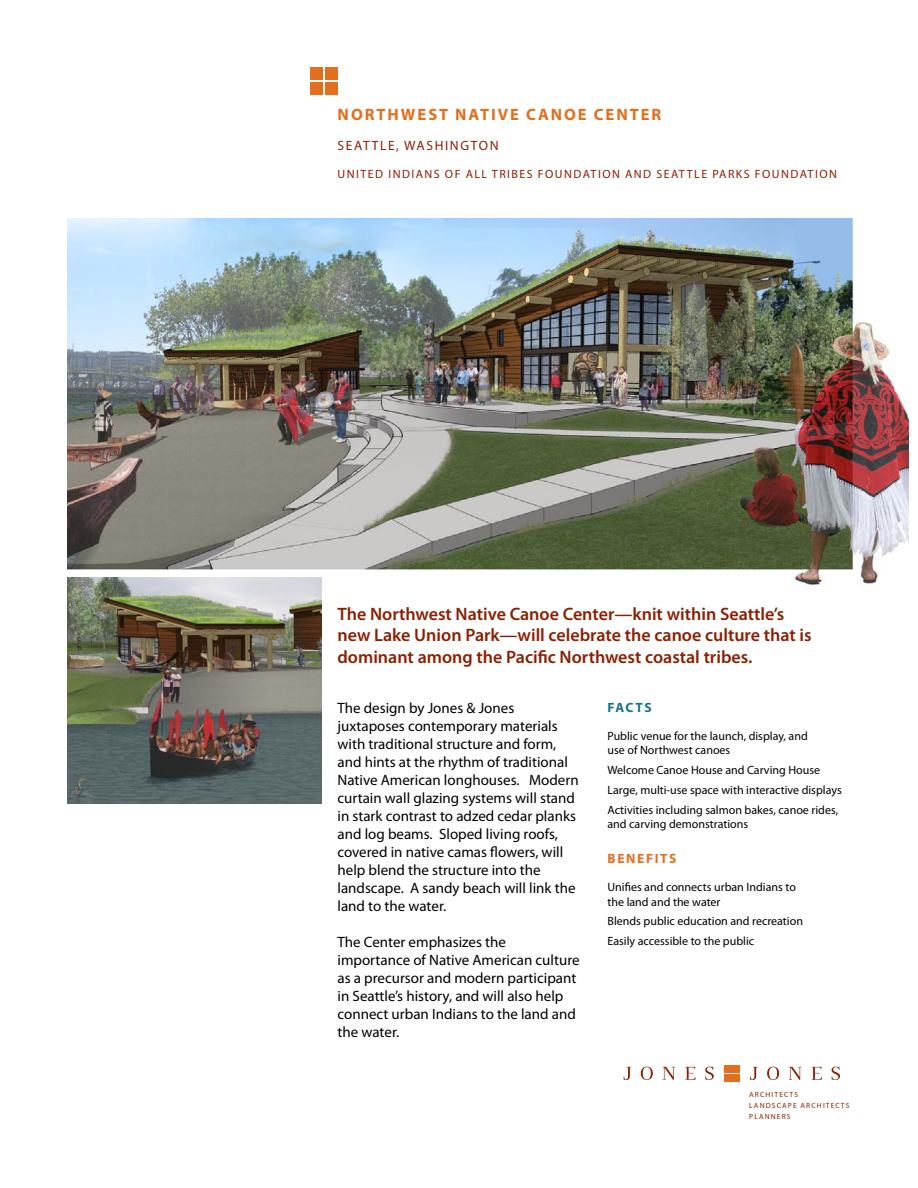
<style>
.page{position:relative;width:918px;height:1188px;background:#fff}
.page>*{position:absolute;margin:0;border:0;box-sizing:border-box;transform-origin:0 0}
.t1{font:600 18px/21.6px "Myriad Pro";color:#8a2003}
.t2{font:700 16.5px "Myriad Pro";letter-spacing:.12em;color:#e36f1e}
.t3{font:15px/18px "Myriad Pro";color:#000}
.t4{font:13.5px "Myriad Pro";letter-spacing:.12em;color:#8a2003}
.t5{font:700 13.5px "Myriad Pro";letter-spacing:.12em;color:#e36f1e}
.t6{font:700 13.5px "Myriad Pro";letter-spacing:.105em;color:#19738a}
.t7{font:12px/19.8px "Myriad Pro";color:#000}
.t8{font:12px "Myriad Pro";letter-spacing:.12em;color:#8a2003}
.t9{font:7.5px/10.6px "Myriad";letter-spacing:.15em;color:#8a2003}
</style>
<div class="page">
<img style="left:67px;top:219px;width:841px;height:369px">
<div style="left:310px;top:68px;width:13px;height:12px;background:#e36f1e"></div>
<div style="left:310px;top:82px;width:13px;height:12px;background:#e36f1e"></div>
<div style="left:325px;top:68px;width:13px;height:12px;background:#e36f1e"></div>
<div style="left:325px;top:82px;width:13px;height:12px;background:#e36f1e"></div>
<img style="left:68px;top:577px;width:253px;height:227px">
<svg style="left:641px;top:1067px;width:12px;height:13px"></svg>
<svg style="left:663px;top:1067px;width:12px;height:13px"></svg>
<svg style="left:624px;top:1067px;width:7px;height:13px"></svg>
<svg style="left:705px;top:1067px;width:9px;height:13px"></svg>
<svg style="left:685px;top:1067px;width:10px;height:13px"></svg>
<svg style="left:767px;top:1067px;width:12px;height:13px"></svg>
<svg style="left:789px;top:1067px;width:12px;height:13px"></svg>
<svg style="left:750px;top:1067px;width:8px;height:13px"></svg>
<svg style="left:832px;top:1067px;width:8px;height:13px"></svg>
<svg style="left:812px;top:1067px;width:10px;height:13px"></svg>
<div style="left:724px;top:1066px;width:7px;height:7px;background:#e36f1e"></div>
<div style="left:724px;top:1074px;width:7px;height:8px;background:#e36f1e"></div>
<div style="left:733px;top:1066px;width:7px;height:7px;background:#e36f1e"></div>
<div style="left:733px;top:1074px;width:7px;height:8px;background:#e36f1e"></div>
<p class="t2" style="left:338px;top:106px;width:325px">NORTHWEST NATIVE CANOE CENTER</p>
<p class="t4" style="left:338px;top:138px;width:162px">SEATTLE, WASHINGTON</p>
<p class="t8" style="left:338px;top:167px;width:297px">UNITED INDIANS OF ALL TRIBES FOUNDATION and</p>
<p class="t8" style="left:656px;top:167px;width:9px">seattle</p>
<p class="t8" style="left:712px;top:167px;width:8px">par</p>
<p class="t8" style="left:736px;top:167px;width:29px">ks foundation</p>
<p class="t1" style="left:338px;top:602px;width:476px">The Northwest Native Canoe Center—knit within Seattle’s new Lake Union Park—will celebrate the canoe culture that is dominant among the Pacific Northwest coastal tribes.</p>
<p class="t3" style="left:338px;top:700px;width:243px">The design by Jones &amp; Jones juxtaposes contemporary materials with traditional structure and form, and hints at the rhythm of traditional Native American longhouses. Modern curtain wall glazing systems will stand in stark contrast to adzed cedar planks and log beams. Sloped living roofs, covered in native camas flowers, will help blend the structure into the landscape. A sandy beach will link the land to the water.</p>
<p class="t3" style="left:338px;top:934px;width:244px">The Center emphasizes the importance of Native American culture as a precursor and modern participant in Seattle’s history, and will also help connect urban Indians to the land and the water.</p>
<p class="t6" style="left:608px;top:700px;width:45px">FACTS</p>
<p class="t7" style="left:608px;top:729px;width:202px;line-height:14.4px">Public venue for the launch, display, and use of Northwest canoes</p>
<p class="t7" style="left:608px;top:761px;width:236px">Welcome Canoe House and Carving House<br>Large, multi-use space with interactive displays<br>Activities including salmon bakes, canoe rides,</p>
<p class="t7" style="left:608px;top:815px;width:142px">and carving demonstrations</p>
<p class="t5" style="left:608px;top:851px;width:62px">BENEFITS</p>
<p class="t7" style="left:608px;top:880px;width:190px;line-height:14.4px">Unifies and connects urban Indians to the land and the water</p>
<p class="t7" style="left:608px;top:912px;width:197px">Blends public education and recreation<br>Easily accessible to the public</p>
<p class="t9" style="left:749px;top:1090px;width:102px">ARCHITECTS<br>LANDSCAPE ARCHITECTS<br>PLANNERS</p>
</div>
